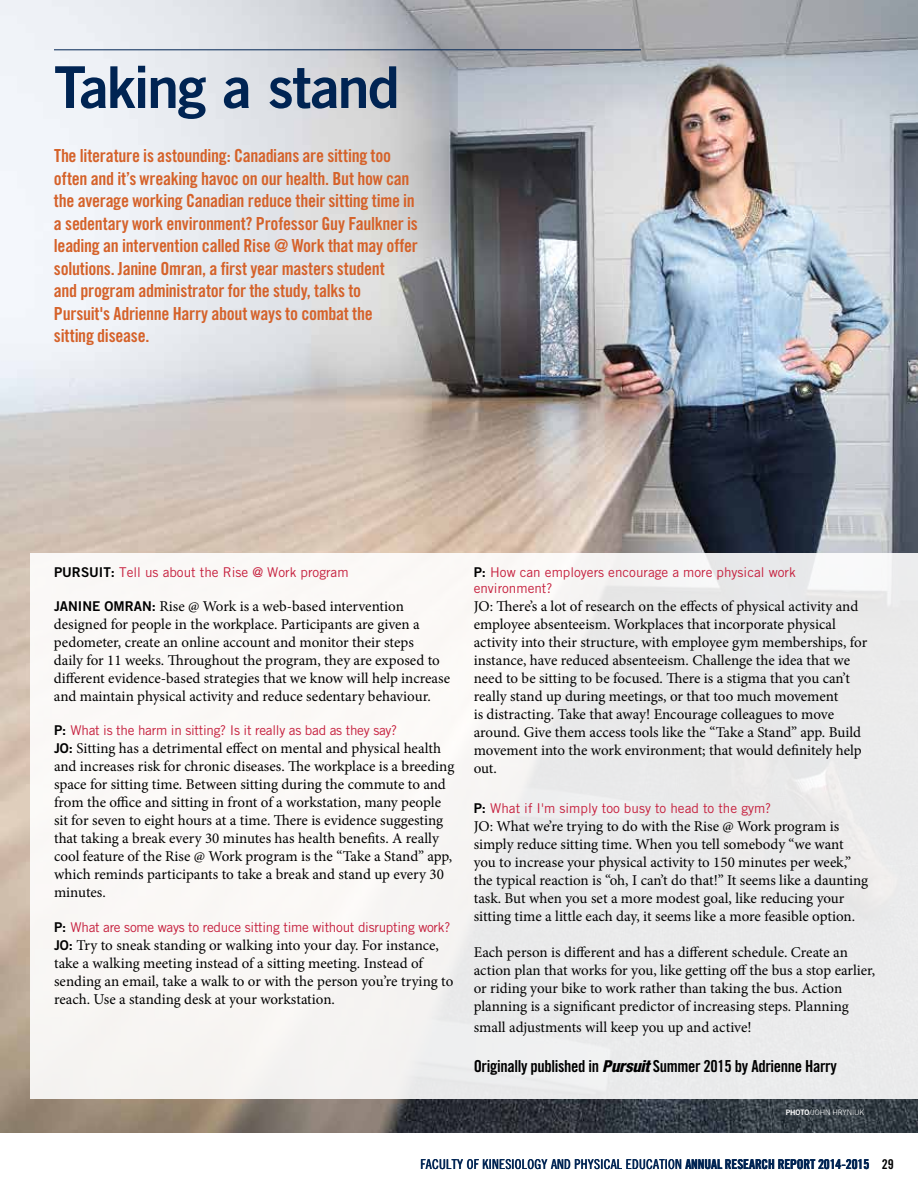
<style>
.page{position:relative;width:918px;height:1188px;background:#fff}
.page>*{position:absolute;margin:0;border:0;box-sizing:border-box;transform-origin:0 0}
.t1{font:57.75px "Trade Gothic Bold Two";letter-spacing:-.035em;color:#002453}
.t2{font:18px/22.5px "Trade Gothic Bold Cond Twenty";letter-spacing:-.015em;color:#d5622a}
.t3{font:16.5px "Trade Gothic Bold Cond Twenty";letter-spacing:-.02em;color:#000}
.t4{font:15px/18px "Minion Pro";color:#000}
.t5{font:13.5px/16.2px "Trade Gothic";color:#c6203e}
.t6{font:13.5px "Trade Gothic";letter-spacing:-.02em;color:#c6203e}
.t7{font:13.5px "Trade Gothic Cond Eighteen";letter-spacing:.02em;color:#002453}
.t8{font:13.5px "Trade Gothic Bold Cond Twenty";letter-spacing:-.01em;color:#002453}
.t9{font:300 7.5px "Trade Gothic";letter-spacing:-.01em;color:#fff}
.s1{font-family:"Trade Gothic Bold Two";color:#000}
.s2{font-family:"Trade Gothic Bold Two";font-size:13.5px}
.s3{font-family:"Helvetica Neue LT Std";font-weight:800;font-style:italic;font-stretch:condensed}
.s4{font-family:"Trade Gothic Bold Two";font-weight:400}
.s5{font-family:"Trade Gothic Bold Cond Twenty"}
.s6{color:#000}
</style>
<div class="page">
<img style="left:0;top:0;width:918px;height:1133px">
<div style="left:30px;top:553px;width:888px;height:545px;background:linear-gradient(to right,#fefbf8,#e7e8e9)"></div>
<hr style="left:54px;top:49px;width:587px;height:1px;background:#002453">
<h1 class="t1" style="left:54px;top:52px;width:347px">TAKING A STAND</h1>
<p class="t2" style="left:54px;top:144px;width:365px">The literature is astounding: Canadians are sitting too often and it’s wreaking havoc on our health. But how can the average working Canadian reduce their sitting time in a sedentary work environment? Professor Guy Faulkner is leading an intervention called Rise @ Work that may offer solutions. Janine Omran, a first year masters student<br>and program administrator for the study, talks to Pursuit's Adrienne Harry about ways to combat the<br>sitting disease.</p>
<p class="t5" style="left:54px;top:564px;width:296px"><span class="s1">PURSUIT:</span> Tell us about the Rise @ Work program</p>
<p class="t4" style="left:54px;top:597px;width:398px"><span class="s2">JANI NE OM RAN:</span> Rise @ Work is a web-based intervention designed for people in the workplace. Participants are given a pedometer, create an online account and monitor their steps<br>daily for 11 weeks. Throughout the program, they are exposed to different evidence-based strategies that we know will help increase and maintain physical activity and reduce sedentary behaviour.</p>
<p class="t6" style="left:54px;top:722px;width:345px"><span class="s1">P:</span> What is the harm in sitting? Is it really as bad as they say?</p>
<p class="t4" style="left:54px;top:740px;width:402px"><span class="s2">JO:</span> Sitting has a detrimental effect on mental and physical health and increases risk for chronic diseases. The workplace is a breeding space for sitting time. Between sitting during the commute to and from the office and sitting in front of a workstation, many people sit for seven to eight hours at a time. There is evidence suggesting that taking a break every 30 minutes has health benefits. A really cool feature of the Rise @ Work program is the “Take a Stand” app, which reminds participants to take a break and stand up every 30 minutes.</p>
<p class="t6" style="left:54px;top:919px;width:398px"><span class="s1">P:</span> What are some ways to reduce sitting time without disrupting work?</p>
<p class="t4" style="left:54px;top:936px;width:401px"><span class="s2">JO:</span> Try to sneak standing or walking into your day. For instance, take a walking meeting instead of a sitting meeting. Instead of sending an email, take a walk to or with the person you’re trying to reach. Use a standing desk at your workstation.</p>
<p class="t5" style="left:474px;top:564px;width:324px"><span class="s1">P:</span> How can employers encourage a more physical work environment?</p>
<p class="t4" style="left:474px;top:597px;width:395px">JO: There’s a lot of research on the effects of physical activity and employee absenteeism. Workplaces that incorporate physical activity into their structure, with employee gym memberships, for instance, have reduced absenteeism. Challenge the idea that we need to be sitting to be focused. There is a stigma that you can’t really stand up during meetings, or that too much movement<br>is distracting. Take that away! Encourage colleagues to move around. Give them access tools like the “Take a Stand” app. Build movement into the work environment; that would definitely help out.</p>
<p class="t5" style="left:474px;top:800px;width:299px"><span class="s1">P:</span> What if I'm simply too busy to head to the gym?</p>
<p class="t4" style="left:474px;top:817px;width:396px">JO: What we’re trying to do with the Rise @ Work program is simply reduce sitting time. When you tell somebody “we want you to increase your physical activity to 150 minutes per week,” the typical reaction is “oh, I can’t do that!” It seems like a daunting task. But when you set a more modest goal, like reducing your sitting time a little each day, it seems like a more feasible option.</p>
<p class="t4" style="left:474px;top:943px;width:403px">Each person is different and has a different schedule. Create an action plan that works for you, like getting off the bus a stop earlier, or riding your bike to work rather than taking the bus. Action planning is a significant predictor of increasing steps. Planning</p>
<p class="t4" style="left:474px;top:1019px;width:279px">small adjustments will keep you up and active!</p>
<p class="t3" style="left:474px;top:1056px;width:365px">Originally published in <span class="s3">Pursuit</span> Summer 2015 by Adrienne Harry</p>
<p class="t9" style="left:786px;top:1108px;width:80px"><span class="s4">PHOTO</span>/JOHN HRYNIUK</p>
<p class="t7" style="left:420px;top:1156px;width:336px">FACULTY OF KINESIOLOGY AND PHYSICAL EDUCATION <span class="s5">Annual Resear</span></p>
<p class="t8" style="left:762px;top:1156px;width:134px">ch Repor t 2014-2015 <span class="s6">29</span></p>
</div>
